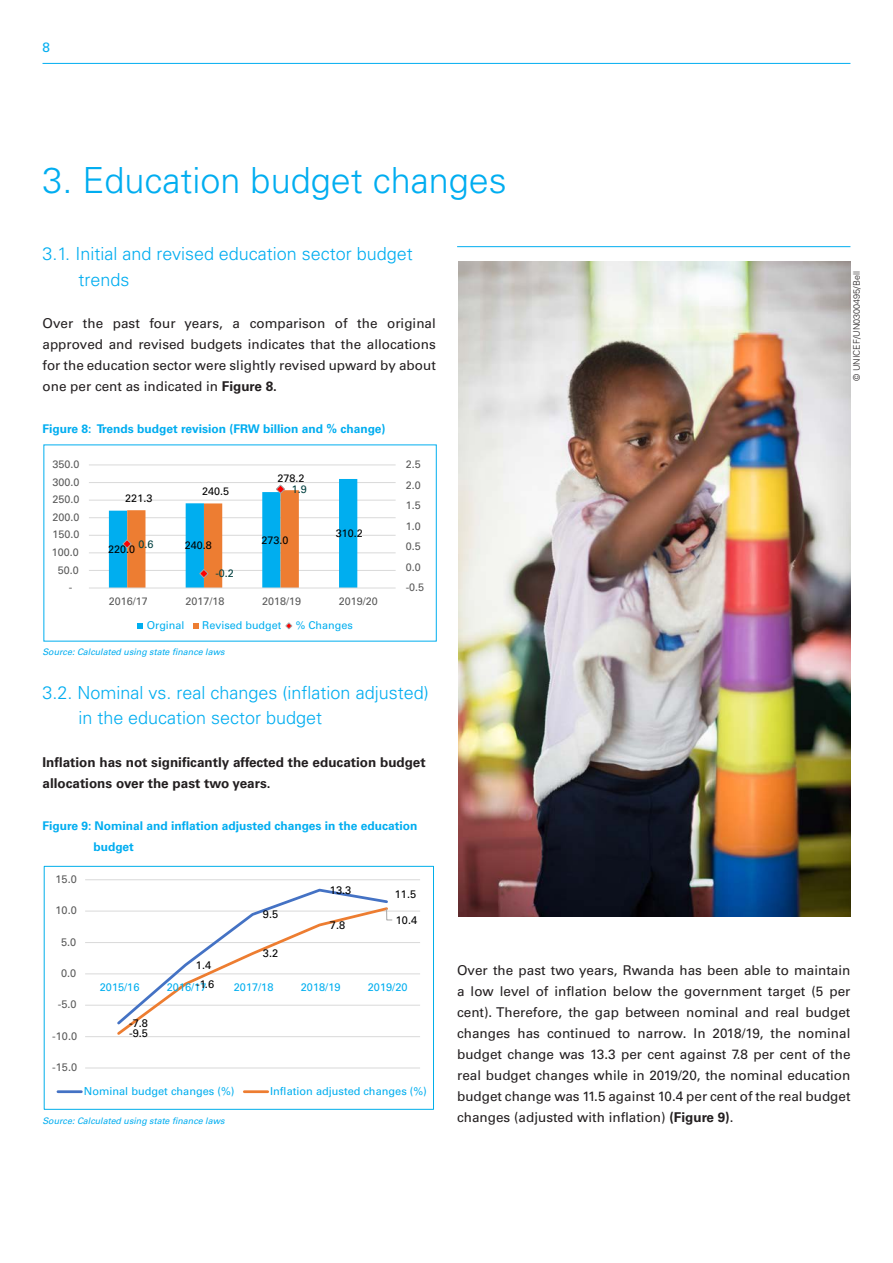
<style>
.page{position:relative;width:893px;height:1263px;background:#fff}
.page>*{position:absolute;margin:0;border:0;box-sizing:border-box;transform-origin:0 0}
.heading_2{font:300 36px "Univers LT Pro 45";color:#00adf0}
.heading_3{font:300 18px/25.5px "Univers LT Pro 45";color:#00adf0}
.t1{font:13.5px/21px "Univers LT Pro 55 Roman";color:#231f20;text-align:justify}
.t2{font:700 13.5px/21px "Univers LT Pro 65";color:#231f20}
.t3{font:13.5px "Univers LT Pro 55 Roman";color:#00adf0}
.t4{font:700 12px/21px "Univers LT Pro 65";color:#00adf0}
.t5{font:10.95px "Univers LT Pro 55 Roman";color:#00aeef}
.t6{font:10.95px "Univers LT Pro 55 Roman";color:#000}
.t7{font:10.95px "Univers LT Pro 55 Roman";color:#595959}
.t8{font:10.8px "Univers LT Pro 55 Roman";color:#595959}
.t9{font:10.8px "Univers LT Pro 55 Roman";color:#000}
.t10{font:10.8px "Univers LT Pro 55 Roman";color:#00aeef}
.t11{font:10.8px "Univers LT Pro 55 Roman";color:#004040}
.t12{font:italic 9px "Univers LT Pro 55";color:#00adf0}
.t13{font:300 9px "Univers LT Pro 45";color:#231f20}
.s1{font-family:"Univers LT Pro 65";font-weight:700}
</style>
<div class="page">
<hr style="left:43px;top:63px;width:807px;height:1px;background:#00adf0">
<hr style="left:89px;top:570px;width:307px;height:1px;background:#d9d9d9">
<hr style="left:89px;top:552px;width:307px;height:1px;background:#d9d9d9">
<hr style="left:89px;top:535px;width:307px;height:1px;background:#d9d9d9">
<hr style="left:89px;top:517px;width:307px;height:1px;background:#d9d9d9">
<hr style="left:89px;top:500px;width:307px;height:1px;background:#d9d9d9">
<hr style="left:89px;top:482px;width:307px;height:1px;background:#d9d9d9">
<hr style="left:89px;top:464px;width:307px;height:1px;background:#d9d9d9">
<hr style="left:89px;top:587px;width:307px;height:1px;background:#d9d9d9">
<svg style="left:109px;top:479px;width:248px;height:109px"></svg>
<svg style="left:137px;top:623px;width:6px;height:6px"></svg>
<svg style="left:193px;top:623px;width:5px;height:6px"></svg>
<svg style="left:285px;top:622px;width:8px;height:8px"></svg>
<hr style="left:85px;top:1067px;width:335px;height:1px;background:#d9d9d9">
<hr style="left:85px;top:1036px;width:335px;height:1px;background:#d9d9d9">
<hr style="left:85px;top:1005px;width:335px;height:1px;background:#d9d9d9">
<hr style="left:85px;top:942px;width:335px;height:1px;background:#d9d9d9">
<hr style="left:85px;top:911px;width:335px;height:1px;background:#d9d9d9">
<hr style="left:85px;top:879px;width:335px;height:1px;background:#d9d9d9">
<hr style="left:85px;top:973px;width:335px;height:1px;background:#d9d9d9">
<svg style="left:115px;top:888px;width:278px;height:147px"></svg>
<hr style="left:58px;top:1090px;width:23px;height:3px;background:#4472c4">
<hr style="left:244px;top:1090px;width:24px;height:3px;background:#ed7d31">
<div style="left:44px;top:866px;width:390px;height:244px;border:1px solid #00aeea"></div>
<img style="left:459px;top:261px;width:391px;height:655px">
<hr style="left:457px;top:246px;width:393px;height:1px;background:#00adf0">
<p class="t3" style="left:43px;top:39px;width:9px">8</p>
<p class="heading_2" style="left:43px;top:159px;width:466px">3. Education budget changes</p>
<p class="heading_3" style="left:79px;top:241px;width:336px;text-indent:-36px">3.1. Initial and revised education sector budget trends</p>
<p class="t1" style="left:43px;top:313px;width:395px">Over the past four years, a comparison of the original approved and revised budgets indicates that the allocations for the education sector were slightly revised upward by about one per cent as indicated in <span class="s1">Figure 8.</span></p>
<p class="t4" style="left:43px;top:419px;width:345px">Figure 8: Trends budget revision (FRW billion and % change)</p>
<p class="t8" style="left:52px;top:458px;width:28px">350.0</p>
<p class="t8" style="left:406px;top:458px;width:17px">2.5</p>
<p class="t8" style="left:52px;top:475px;width:28px">300.0</p>
<p class="t8" style="left:52px;top:493px;width:28px">250.0</p>
<p class="t9" style="left:125px;top:491px;width:29px">221.3</p>
<p class="t9" style="left:202px;top:485px;width:29px">240.5</p>
<p class="t9" style="left:277px;top:471px;width:29px">278.2</p>
<p class="t11" style="left:292px;top:482px;width:17px">1.9</p>
<p class="t8" style="left:406px;top:478px;width:17px">2.0</p>
<p class="t8" style="left:406px;top:499px;width:17px">1.5</p>
<p class="t8" style="left:52px;top:510px;width:28px">200.0</p>
<p class="t8" style="left:52px;top:528px;width:28px">150.0</p>
<p class="t8" style="left:52px;top:545px;width:28px">100.0</p>
<p class="t11" style="left:139px;top:537px;width:17px">0.6</p>
<p class="t9" style="left:108px;top:543px;width:29px">220.0</p>
<p class="t9" style="left:185px;top:539px;width:29px">240.8</p>
<p class="t9" style="left:262px;top:533px;width:29px">273.0</p>
<p class="t9" style="left:336px;top:527px;width:29px">310.2</p>
<p class="t8" style="left:406px;top:519px;width:17px">1.0</p>
<p class="t8" style="left:406px;top:540px;width:17px">0.5</p>
<p class="t8" style="left:58px;top:563px;width:23px">50.0</p>
<p class="t11" style="left:215px;top:567px;width:20px">-0.2</p>
<p class="t8" style="left:406px;top:560px;width:17px">0.0</p>
<p class="t8" style="left:69px;top:581px;width:5px">-</p>
<p class="t8" style="left:406px;top:581px;width:20px">-0.5</p>
<p class="t8" style="left:109px;top:595px;width:41px">2016/17</p>
<p class="t8" style="left:185px;top:595px;width:41px">2017/18</p>
<p class="t8" style="left:262px;top:595px;width:41px">2018/19</p>
<p class="t8" style="left:339px;top:595px;width:41px">2019/20</p>
<p class="t10" style="left:147px;top:619px;width:39px">Orginal</p>
<p class="t10" style="left:202px;top:619px;width:81px">Revised budget</p>
<p class="t10" style="left:296px;top:619px;width:59px">% Changes</p>
<p class="t12" style="left:43px;top:646px;width:184px">Source: Calculated using state finance laws</p>
<p class="heading_3" style="left:79px;top:680px;width:352px;text-indent:-36px">3.2. Nominal vs. real changes (inflation adjusted) in the education sector budget</p>
<p class="t2" style="left:43px;top:751px;width:385px">Inflation has not significantly affected the education budget allocations over the past two years.</p>
<p class="t4" style="left:94px;top:815px;width:325px;text-indent:-51px">Figure 9: Nominal and inflation adjusted changes in the education budget</p>
<p class="t7" style="left:55px;top:872px;width:23px">15.0</p>
<p class="t7" style="left:55px;top:904px;width:23px">10.0</p>
<p class="t7" style="left:61px;top:935px;width:17px">5.0</p>
<p class="t6" style="left:263px;top:908px;width:17px">9.5</p>
<p class="t6" style="left:263px;top:947px;width:17px">3.2</p>
<p class="t6" style="left:330px;top:883px;width:23px">13.3</p>
<p class="t6" style="left:395px;top:887px;width:23px">11.5</p>
<p class="t6" style="left:330px;top:918px;width:17px">7.8</p>
<p class="t6" style="left:396px;top:913px;width:23px">10.4</p>
<p class="t13" style="left:851px;top:381px;width:111px;rotate:-90deg">© UNICEF/UN0300495/Bell</p>
<p class="t7" style="left:61px;top:966px;width:17px">0.0</p>
<p class="t7" style="left:58px;top:998px;width:20px">-5.0</p>
<p class="t7" style="left:52px;top:1029px;width:27px">-10.0</p>
<p class="t7" style="left:52px;top:1061px;width:27px">-15.0</p>
<p class="t6" style="left:196px;top:958px;width:17px">1.4</p>
<p class="t6" style="left:205px;top:977px;width:11px">.6</p>
<p class="t5" style="left:167px;top:981px;width:41px">2016/17<sup>-1</sup></p>
<p class="t5" style="left:100px;top:981px;width:41px">2015/16</p>
<p class="t5" style="left:234px;top:981px;width:41px">2017/18</p>
<p class="t5" style="left:301px;top:981px;width:41px">2018/19</p>
<p class="t5" style="left:368px;top:981px;width:41px">2019/20</p>
<p class="t6" style="left:129px;top:1016px;width:20px">-7.8</p>
<p class="t6" style="left:129px;top:1027px;width:20px">-9.5</p>
<p class="t5" style="left:84px;top:1084px;width:152px">Nominal budget changes (%)</p>
<p class="t5" style="left:270px;top:1084px;width:158px">Inflation adjusted changes (%)</p>
<p class="t12" style="left:43px;top:1115px;width:184px">Source: Calculated using state finance laws</p>
<p class="t1" style="left:457px;top:960px;width:395px">Over the past two years, Rwanda has been able to maintain a low level of inflation below the government target (5 per cent). Therefore, the gap between nominal and real budget changes has continued to narrow. In 2018/19, the nominal budget change was 13.3 per cent against 7.8 per cent of the real budget changes while in 2019/20, the nominal education budget change was 11.5 against 10.4 per cent of the real budget changes (adjusted with inflation) <span class="s1">(Figure 9)</span>.</p>
</div>
